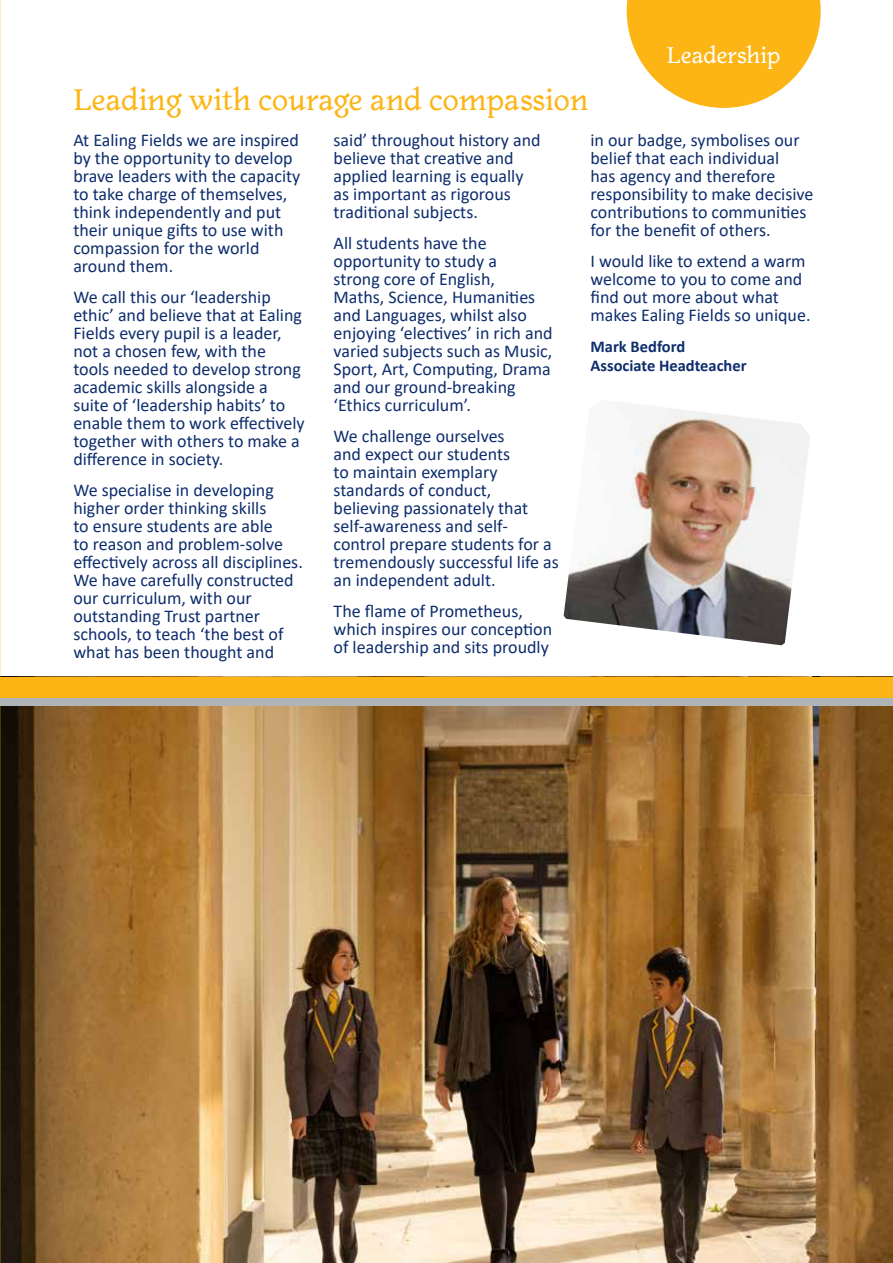
<style>
.page{position:relative;width:893px;height:1263px;background:#fff}
.page>*{position:absolute;margin:0;border:0;box-sizing:border-box;transform-origin:0 0}
.t1{font:31.5px "FS Olivia";color:#fcb515}
.t2{font:24px "FS Olivia";color:#fff}
.t3{font:18px/18px "Calibri";color:#0e2d6d}
.t4{font:700 16.5px/18.8px "Calibri";color:#0e2d6d}
</style>
<div class="page">
<img style="left:0;top:706px;width:893px;height:557px">
<svg style="left:627px;top:0;width:194px;height:108px"></svg>
<img style="left:564px;top:408px;width:246px;height:237px">
<div style="left:0;top:689px;width:893px;height:17px;background:#b1b4b6"></div>
<div style="left:0;top:677px;width:893px;height:20px;background:#fcb515"></div>
<h2 class="t2" style="left:667px;top:36px;width:115px">Leadership</h2>
<h1 class="t1" style="left:73px;top:73px;width:516px">Leading with courage and compassion</h1>
<p class="t3" style="left:73px;top:131px;width:229px">At Ealing Fields we are inspired by the opportunity to develop brave leaders with the capacity to take charge of themselves, think independently and put their unique gifts to use with compassion for the world around them.</p>
<p class="t3" style="left:73px;top:288px;width:233px">We call this our ‘leadership ethic’ and believe that at Ealing<br>Fields every pupil is a leader, not a chosen few, with the tools needed to develop strong academic skills alongside a suite of ‘leadership habits’ to enable them to work effectively together with others to make a difference in society.</p>
<p class="t3" style="left:73px;top:480px;width:231px">We specialise in developing higher order thinking skills<br>to ensure students are able<br>to reason and problem-solve effectively across all disciplines.<br>We have carefully constructed our curriculum, with our outstanding Trust partner schools, to teach ‘the best of what has been thought and</p>
<p class="t3" style="left:334px;top:131px;width:209px">said’ throughout history and believe that creative and applied learning is equally as important as rigorous traditional subjects.</p>
<p class="t3" style="left:334px;top:234px;width:221px">All students have the opportunity to study a<br>strong core of English,<br>Maths, Science, Humanities and Languages, whilst also enjoying ‘electives’ in rich and varied subjects such as Music,<br>Sport, Art, Computing, Drama and our ground-breaking ‘Ethics curriculum’.</p>
<p class="t3" style="left:334px;top:426px;width:227px">We challenge ourselves<br>and expect our students<br>to maintain exemplary standards of conduct, believing passionately that self-awareness and self&shy;control prepare students for a tremendously successful life as an independent adult.</p>
<p class="t3" style="left:334px;top:601px;width:220px">The flame of Prometheus, which inspires our conception of leadership and sits proudly</p>
<p class="t3" style="left:590px;top:131px;width:224px">in our badge, symbolises our belief that each individual<br>has agency and therefore responsibility to make decisive contributions to communities for the benefit of others.</p>
<p class="t3" style="left:590px;top:252px;width:222px">I would like to extend a warm welcome to you to come and find out more about what makes Ealing Fields so unique.</p>
<p class="t4" style="left:590px;top:337px;width:158px">Mark Bedford<br>Associate Headteacher</p>
</div>
